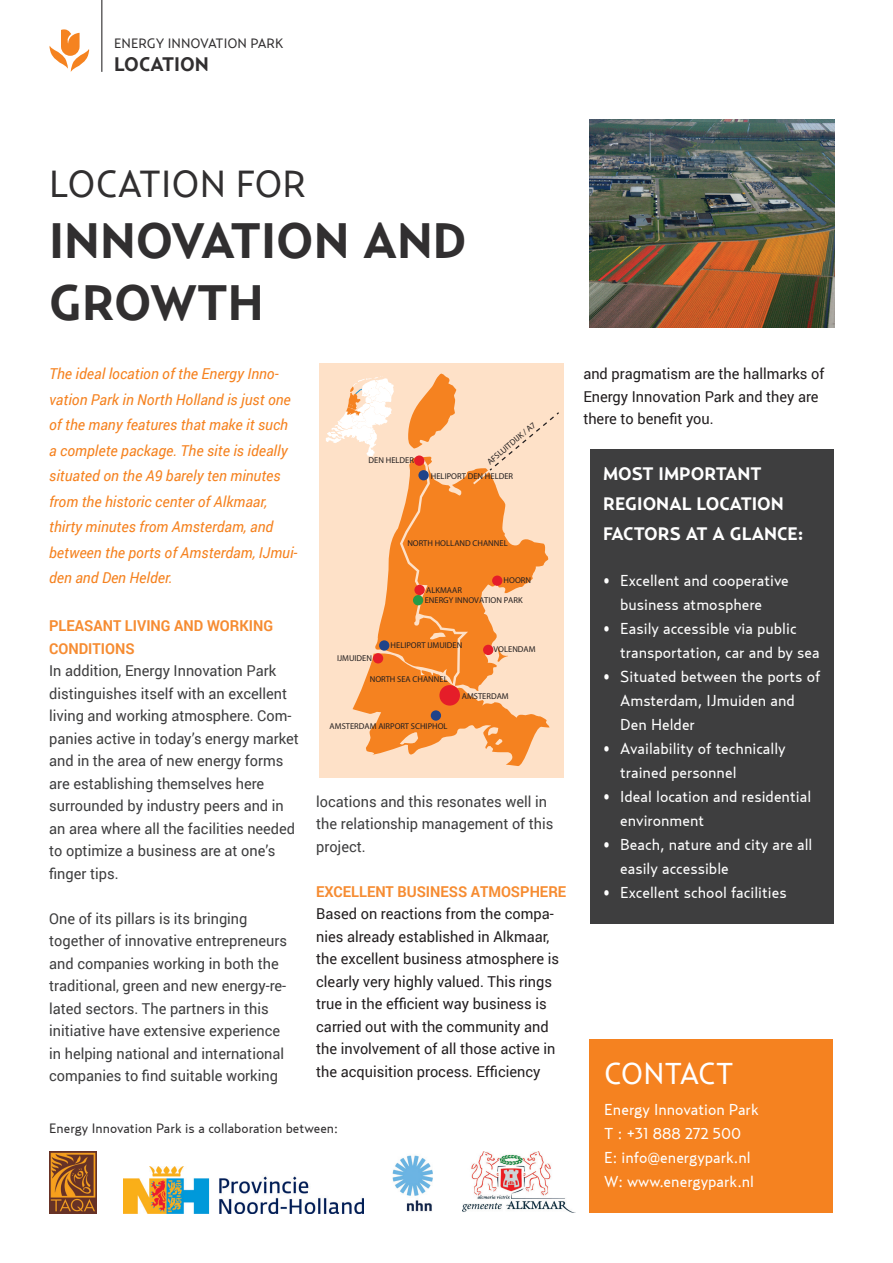
<style>
.page{position:relative;width:893px;height:1263px;background:#fff}
.page>*{position:absolute;margin:0;border:0;box-sizing:border-box;transform-origin:0 0}
.t1{font:700 49.5px/61.5px "Relay";color:#312f30}
.t2{font:37.5px "Relay";color:#312f30}
.t3{font:30px "Relay";letter-spacing:-.015em;color:#fff}
.t4{font:700 19.5px "Relay";color:#312f30}
.t5{font:700 18px/30px "Relay";color:#fff}
.t6{font:15.75px/24px "Relay";color:#fff}
.t7{font:15px/22.5px "Roboto";color:#3e3e3f}
.t8{font:15px/22.5px "Roboto";color:#231f20}
.t9{font:italic 15px/25.5px "Roboto";color:#f58220}
.t10{font:700 15px/22.5px "Roboto";color:#f68c32}
.t11{font:13.5px "Relay";color:#312f30}
.t12{font:700 8.55px "Fedra Sans Std";color:#231f20}
</style>
<div class="page">
<hr style="left:101px;top:0;width:1px;height:72px;background:#312f30">
<img style="left:589px;top:120px;width:245px;height:207px">
<svg style="left:49px;top:29px;width:40px;height:43px"></svg>
<div style="left:590px;top:449px;width:243px;height:474px;background:#3e3e3f"></div>
<img style="left:49px;top:1151px;width:47px;height:62px">
<img style="left:123px;top:1166px;width:240px;height:47px">
<img style="left:392px;top:1155px;width:41px;height:57px">
<img style="left:463px;top:1151px;width:113px;height:62px">
<div style="left:589px;top:1040px;width:244px;height:173px;background:#f58220"></div>
<div style="left:319px;top:364px;width:245px;height:414px;background:#fee1c8"></div>
<svg style="left:326px;top:374px;width:233px;height:392px"></svg>
<div style="left:373px;top:653px;width:10px;height:10px;background:#e51d29;border-radius:50%"></div>
<div style="left:414px;top:455px;width:10px;height:11px;background:#e51d29;border-radius:50%"></div>
<div style="left:492px;top:575px;width:10px;height:11px;background:#e51d29;border-radius:50%"></div>
<div style="left:414px;top:585px;width:11px;height:10px;background:#e51d29;border-radius:50%"></div>
<div style="left:439px;top:685px;width:21px;height:21px;background:#e51d29;border-radius:50%"></div>
<div style="left:413px;top:595px;width:10px;height:10px;background:#269b47;border-radius:50%"></div>
<div style="left:418px;top:470px;width:11px;height:10px;background:#204389;border-radius:50%"></div>
<div style="left:379px;top:640px;width:10px;height:11px;background:#204389;border-radius:50%"></div>
<div style="left:431px;top:710px;width:10px;height:11px;background:#204389;border-radius:50%"></div>
<p class="t11" style="left:114px;top:35px;width:171px">ENERGY INNOVATION PARK</p>
<h3 class="t4" style="left:114px;top:53px;width:96px">LOCATION</h3>
<h2 class="t2" style="left:49px;top:161px;width:259px">LOCATION FOR</h2>
<h1 class="t1" style="left:49px;top:209px;width:419px">INNOVATION AND<br>GROWTH</h1>
<p class="t9" style="left:49px;top:361px;width:250px">The ideal location of the Energy Inno&shy;vation Park in North Holland is just one of the many features that make it such a complete package. The site is ideally situated on the A9 barely ten minutes from the historic center of Alkmaar, thirty minutes from Amsterdam, and between the ports of Amsterdam, IJmui&shy;den and Den Helder.</p>
<p class="t10" style="left:49px;top:614px;width:225px">PLEASANT LIVING AND WORKING<br>CONDITIONS</p>
<p class="t7" style="left:49px;top:659px;width:251px">In addition, Energy Innovation Park distinguishes itself with an excellent living and working atmosphere. Com&shy;panies active in today’s energy market and in the area of new energy forms are establishing themselves here surrounded by industry peers and in an area where all the facilities needed to optimize a business are at one’s finger tips.</p>
<p class="t7" style="left:49px;top:907px;width:239px">One of its pillars is its bringing together of innovative entrepreneurs and companies working in both the traditional, green and new energy-re&shy;lated sectors. The partners in this initiative have extensive experience in helping national and international companies to find suitable working</p>
<p class="t12" style="left:369px;top:455px;width:47px">DEN HELDER</p>
<p class="t12" style="left:485px;top:459px;width:62px;rotate:-40deg">AFSLUITDIJK / A7</p>
<p class="t12" style="left:431px;top:470px;width:84px">HELIPORT DEN HELDER</p>
<p class="t12" style="left:407px;top:538px;width:102px">NORTH HOLLAND CHANNEL</p>
<p class="t12" style="left:426px;top:584px;width:37px">ALKMAAR</p>
<p class="t12" style="left:504px;top:575px;width:29px">HOORN</p>
<p class="t12" style="left:425px;top:595px;width:99px">ENERGY INNOVATION PARK</p>
<p class="t12" style="left:337px;top:652px;width:36px">IJMUIDEN</p>
<p class="t12" style="left:391px;top:640px;width:73px">HELIPORT IJMUIDEN</p>
<p class="t12" style="left:370px;top:674px;width:79px">NORTH SEA CHANNEL</p>
<p class="t12" style="left:494px;top:644px;width:44px">VOLENDAM</p>
<p class="t12" style="left:330px;top:721px;width:119px">AMSTERDAM AIRPORT SCHIPHOL</p>
<p class="t12" style="left:462px;top:690px;width:48px">AMSTERDAM</p>
<p class="t7" style="left:316px;top:790px;width:239px">locations and this resonates well in the relationship management of this project.</p>
<p class="t10" style="left:316px;top:880px;width:252px">EXCELLENT BUSINESS ATMOSPHERE</p>
<p class="t8" style="left:316px;top:902px;width:244px">Based on reactions from the compa&shy;nies already established in Alkmaar, the excellent business atmosphere is clearly very highly valued. This rings true in the efficient way business is carried out with the community and the involvement of all those active in the acquisition process. Efficiency</p>
<p class="t11" style="left:49px;top:1120px;width:290px">Energy Innovation Park is a collaboration between:</p>
<p class="t8" style="left:583px;top:362px;width:243px">and pragmatism are the hallmarks of<br>Energy Innovation Park and they are there to benefit you.</p>
<p class="t5" style="left:603px;top:458px;width:202px">MOST IMPORTANT<br>REGIONAL LOCATION<br>FACTORS AT A GLANCE:</p>
<p class="t6" style="left:620px;top:568px;width:170px;text-indent:-17px">• Excellent and cooperative business atmosphere</p>
<p class="t6" style="left:620px;top:616px;width:201px;text-indent:-17px">• Easily accessible via public transportation, car and by sea</p>
<p class="t6" style="left:620px;top:664px;width:202px;text-indent:-17px">• Situated between the ports of<br>Amsterdam, IJmuiden and<br>Den Helder</p>
<p class="t6" style="left:620px;top:736px;width:167px;text-indent:-17px">• Availability of technically trained personnel</p>
<p class="t6" style="left:620px;top:784px;width:192px;text-indent:-17px">• Ideal location and residential environment</p>
<p class="t6" style="left:620px;top:832px;width:194px;text-indent:-17px">• Beach, nature and city are all easily accessible</p>
<p class="t6" style="left:603px;top:880px;width:185px">• Excellent school facilities</p>
<h3 class="t3" style="left:604px;top:1056px;width:131px">CONTACT</h3>
<p class="t6" style="left:604px;top:1097px;width:156px">Energy Innovation Park<br>T : +31 888 272 500<br>E: info@energypark.nl<br>W: www.energypark.nl</p>
</div>
